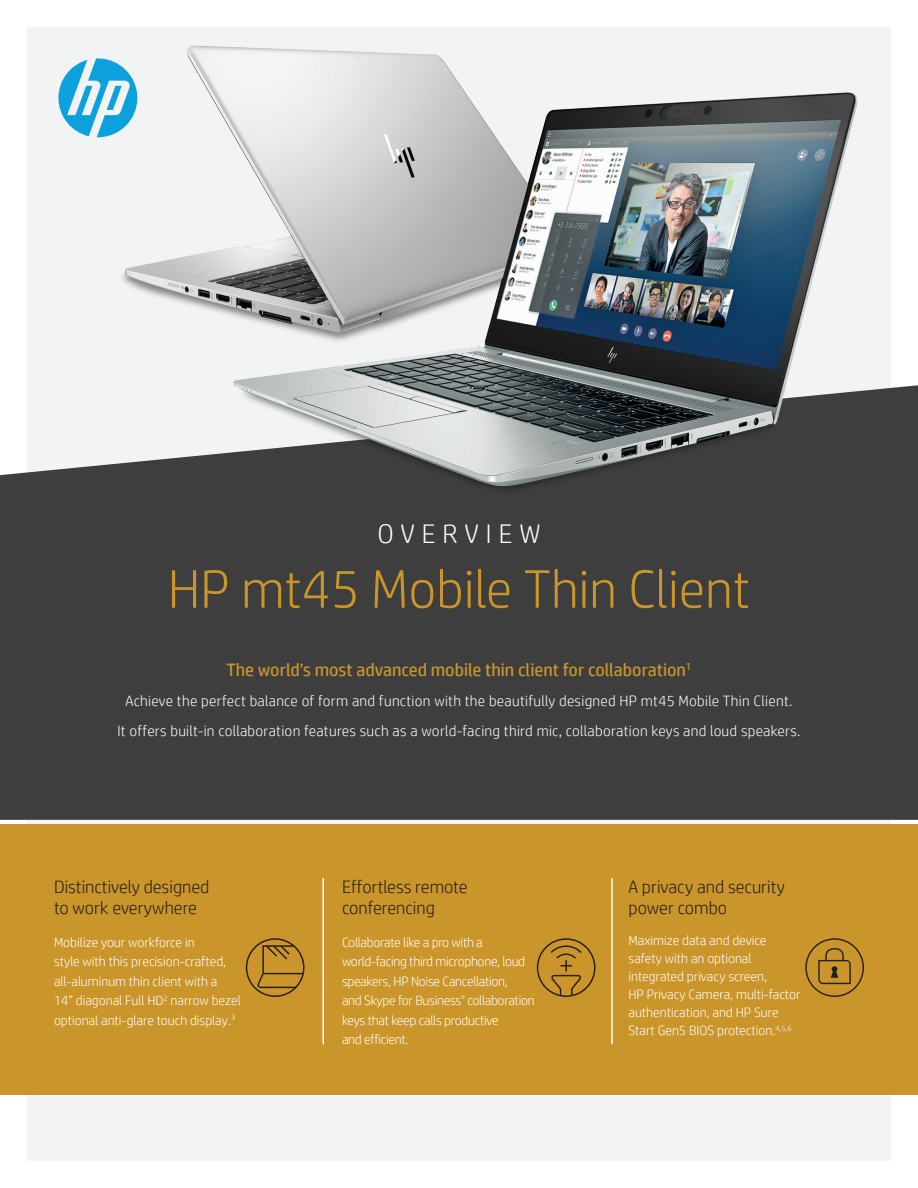
<style>
.page{position:relative;width:918px;height:1188px;background:#fff}
.page>*{position:absolute;margin:0;border:0;box-sizing:border-box;transform-origin:0 0}
.t1{font:300 54px "HP Simplified";color:#ca952a}
.t2{font:300 27px "HP Simplified";letter-spacing:.26em;color:#fff}
.t3{font:300 18px/21px "HP Simplified";color:#231f20}
.t4{font:18px "HP Simplified";color:#ca952a}
.t5{font:300 15px/30px "HP Simplified";letter-spacing:.02em;color:#fff;text-align:center}
.t6{font:300 13.5px/19.5px "HP Simplified";letter-spacing:-.005em;color:#fff}
</style>
<div class="page">
<div style="left:27px;top:27px;width:864px;height:1134px;background:#f2f3f4"></div>
<div style="left:0;top:824px;width:918px;height:270px;background:#ca952a"></div>
<div style="left:0;top:470px;width:918px;height:350px;background:#3e3e3f"></div>
<svg style="left:246px;top:938px;width:58px;height:59px"></svg>
<svg style="left:537px;top:938px;width:59px;height:59px"></svg>
<svg style="left:805px;top:938px;width:59px;height:59px"></svg>
<hr style="left:322px;top:878px;width:2px;height:166px;background:#fff">
<hr style="left:611px;top:878px;width:2px;height:166px;background:#fff">
<img style="left:44px;top:45px;width:874px;height:463px">
<svg style="left:58px;top:58px;width:79px;height:79px"></svg>
<h2 class="t2" style="left:377px;top:516px;width:165px">OVERVIEW</h2>
<h1 class="t1" style="left:168px;top:554px;width:584px">HP mt45 Mobile Thin Client</h1>
<h3 class="t4" style="left:226px;top:658px;width:467px">The world’s most advanced mobile thin client for collaboration<sup>1</sup></h3>
<p class="t5" style="left:117px;top:685px;width:685px">Achieve the perfect balance of form and function with the beautifully designed HP mt45 Mobile Thin Client.<br>It offers built-in collaboration features such as a world-facing third mic, collaboration keys and loud speakers.</p>
<h3 class="t3" style="left:54px;top:876px;width:157px">Distinctively designed to work everywhere</h3>
<p class="t6" style="left:54px;top:932px;width:189px">Mobilize your workforce in<br>style with this precision-crafted, all-aluminum thin client with a<br>14” diagonal Full HD<sup>2</sup> narrow bezel optional anti-glare touch display.<sup>3</sup></p>
<h3 class="t3" style="left:342px;top:876px;width:127px">Effortless remote conferencing</h3>
<p class="t6" style="left:342px;top:932px;width:194px">Collaborate like a pro with a world-facing third microphone, loud speakers, HP Noise Cancellation,<br>and Skype for Business<sup>®</sup> collaboration keys that keep calls productive<br>and efficient.</p>
<h3 class="t3" style="left:628px;top:876px;width:158px">A privacy and security power combo</h3>
<p class="t6" style="left:628px;top:931px;width:174px;line-height:18px">Maximize data and device safety with an optional integrated privacy screen,<br>HP Privacy Camera, multi-factor authentication, and HP Sure<br>Start Gen5 BIOS protection.<sup>4,5,6</sup></p>
</div>
